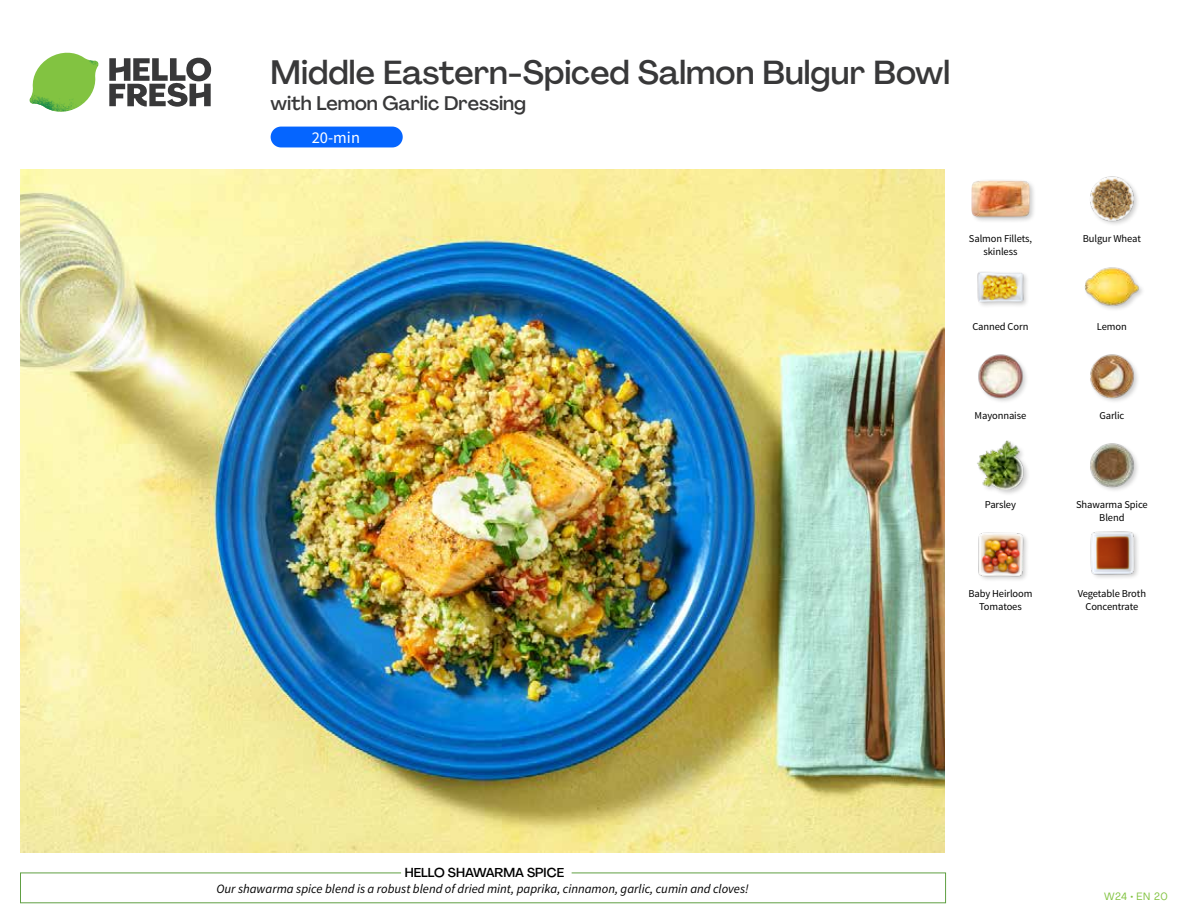
<style>
.page{position:relative;width:1188px;height:918px;background:#fff}
.page>*{position:absolute;margin:0;border:0;box-sizing:border-box;transform-origin:0 0}
.t1{font:500 33px "Agrandir";color:#383839}
.t2{font:500 19.5px "Agrandir";color:#383839}
.t3{font:16.5px "Source Sans Pro";color:#fff}
.t4{font:italic 12.75px "Source Sans Pro";color:#000}
.t5{font:500 12.75px "Agrandir";color:#000}
.t6{font:10.5px/13.5px "Source Sans Pro";letter-spacing:-.01em;color:#000;text-align:center}
.t7{font:10.5px "Agrandir";letter-spacing:.05em;color:#82c341}
</style>
<div class="page">
<div style="left:271px;top:127px;width:132px;height:20px;background:#0565ff;border-radius:10px"></div>
<svg style="left:109px;top:57px;width:102px;height:50px"></svg>
<svg style="left:34px;top:53px;width:62px;height:40px"></svg>
<img style="left:67px;top:53px;width:32px;height:26px">
<img style="left:33px;top:75px;width:59px;height:11px">
<img style="left:29px;top:79px;width:61px;height:33px">
<img style="left:65px;top:86px;width:27px;height:25px">
<div style="left:20px;top:873px;width:926px;height:30px;border:1px solid #609f43"></div>
<div style="left:401px;top:865px;width:171px;height:15px;background:#fff"></div>
<img style="left:21px;top:170px;width:924px;height:682px">
<img style="left:1090px;top:531px;width:48px;height:47px">
<img style="left:978px;top:532px;width:49px;height:48px">
<img style="left:1090px;top:443px;width:48px;height:48px">
<div style="left:977px;top:439px;width:54px;height:58px;background:#000;opacity:.2"></div>
<img style="left:977px;top:440px;width:48px;height:50px">
<img style="left:1090px;top:354px;width:48px;height:48px">
<img style="left:978px;top:354px;width:49px;height:48px">
<img style="left:1084px;top:267px;width:57px;height:43px">
<img style="left:977px;top:272px;width:50px;height:34px">
<img style="left:1090px;top:176px;width:48px;height:48px">
<div style="left:971px;top:179px;width:65px;height:45px;background:#000;opacity:.2"></div>
<img style="left:972px;top:179px;width:57px;height:45px">
<h1 class="t1" style="left:271px;top:52px;width:681px">Middle Eastern-Spiced Salmon Bulgur Bowl</h1>
<h2 class="t2" style="left:271px;top:91px;width:257px">with Lemon Garlic Dressing</h2>
<h3 class="t3" style="left:312px;top:128px;width:50px">20-min</h3>
<p class="t6" style="left:969px;top:232px;width:65px">Salmon Fillets, skinless</p>
<p class="t6" style="left:1083px;top:232px;width:60px">Bulgur Wheat</p>
<p class="t6" style="left:972px;top:320px;width:57px">Canned Corn</p>
<p class="t6" style="left:1097px;top:320px;width:31px">Lemon</p>
<p class="t6" style="left:975px;top:409px;width:53px">Mayonnaise</p>
<p class="t6" style="left:1099px;top:409px;width:27px">Garlic</p>
<p class="t6" style="left:985px;top:498px;width:33px">Parsley</p>
<p class="t6" style="left:968px;top:587px;width:66px">Baby Heirloom<br>Tomatoes</p>
<p class="t6" style="left:1076px;top:498px;width:73px">Shawarma Spice<br>Blend</p>
<p class="t6" style="left:1078px;top:587px;width:70px">Vegetable Broth<br>Concentrate</p>
<p class="t5" style="left:405px;top:864px;width:161px">HELLO SHAWARMA SPICE</p>
<p class="t4" style="left:216px;top:881px;width:534px">Our shawarma spice blend is a robust blend of dried mint, paprika, cinnamon, garlic, cumin and cloves!</p>
<p class="t7" style="left:1104px;top:890px;width:65px">W24 • EN 20</p>
</div>
